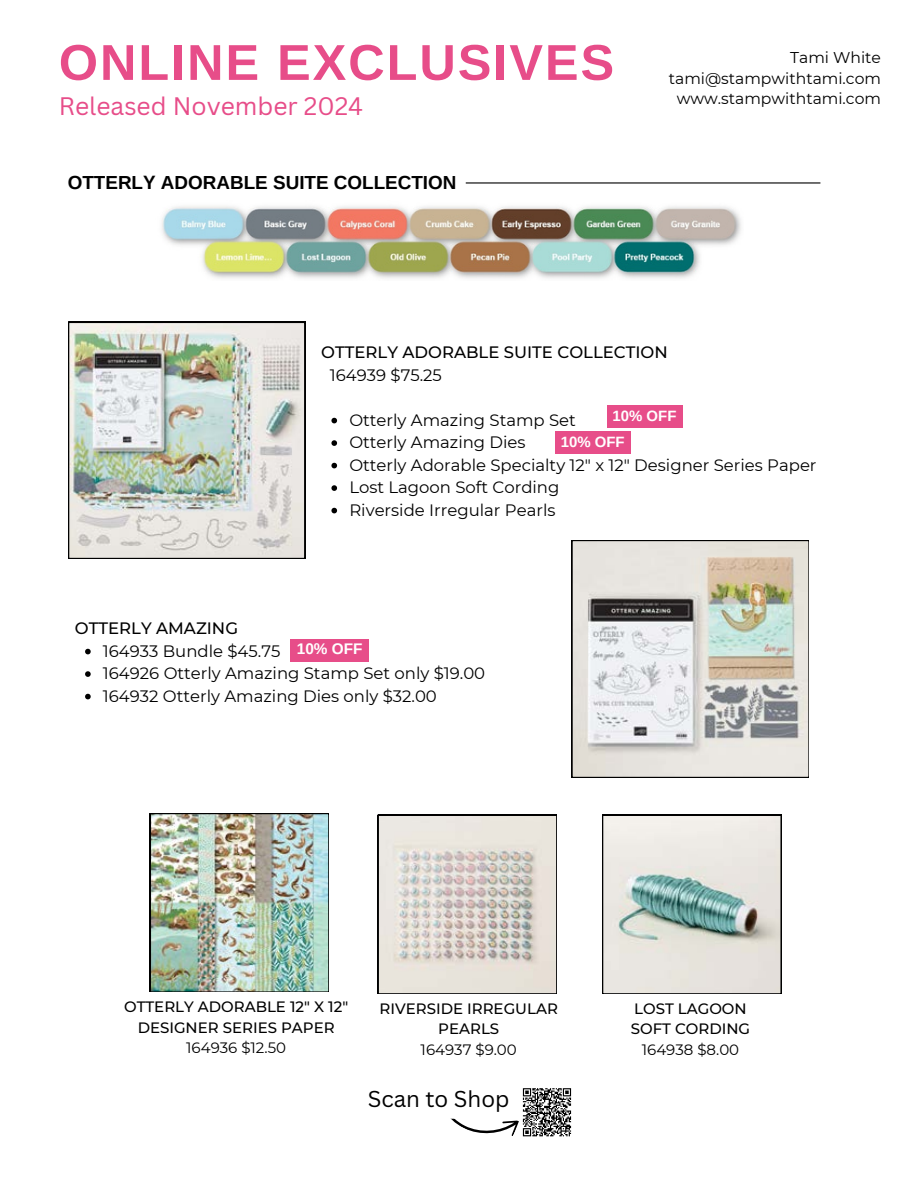
<style>
.page{position:relative;width:918px;height:1188px;background:#fff}
.page>*{position:absolute;margin:0;border:0;box-sizing:border-box;transform-origin:0 0}
.t1{font:700 50.4px "Arimo";letter-spacing:.04em;color:#e74d89}
.t2{font:24.6px "Canva Sans";color:#e74d89}
.t3{font:22.35px "Canva Sans";color:#000}
.t4{font:700 18.9px "Arimo";color:#000}
.t5{font:16.5px "Montserrat";color:#000}
.t6{font:500 16.5px/22.5px "Montserrat";color:#000}
.t7{font:15.6px/20.2px "Montserrat";color:#000;text-align:center}
.t8{font:700 15.45px "Arimo";color:#fff}
.t9{font:500 15px/20.2px "Montserrat";color:#000;text-align:center}
.t10{font:700 15px "Arimo";color:#fff}
.s1{font-weight:400}
</style>
<div class="page">
<img style="left:68px;top:322px;width:237px;height:237px">
<hr style="left:466px;top:182px;width:354px;height:2px;background:#000">
<svg style="left:572px;top:540px;width:237px;height:237px;background:#cecdc7"></svg>
<img style="left:150px;top:813px;width:179px;height:179px">
<svg style="left:378px;top:815px;width:179px;height:179px;background:#d9d3cd"></svg>
<svg style="left:602px;top:815px;width:179px;height:179px;background:#d0d4cf"></svg>
<img style="left:162px;top:206px;width:579px;height:73px">
<svg style="left:85px;top:649px;width:6px;height:5px"></svg>
<svg style="left:85px;top:671px;width:6px;height:6px"></svg>
<svg style="left:85px;top:694px;width:6px;height:5px"></svg>
<div style="left:291px;top:639px;width:78px;height:23px;background:#e74d89"></div>
<svg style="left:331px;top:418px;width:6px;height:5px"></svg>
<svg style="left:331px;top:440px;width:6px;height:6px"></svg>
<svg style="left:331px;top:463px;width:6px;height:5px"></svg>
<svg style="left:331px;top:485px;width:6px;height:6px"></svg>
<svg style="left:331px;top:508px;width:6px;height:5px"></svg>
<div style="left:607px;top:405px;width:76px;height:23px;background:#e74d89"></div>
<div style="left:555px;top:431px;width:76px;height:23px;background:#e74d89"></div>
<svg style="left:450px;top:1088px;width:122px;height:49px"></svg>
<p class="t1" style="left:59px;top:34px;width:557px">ONLINE EXCLUSIVES</p>
<p class="t2" style="left:59px;top:88px;width:306px">Released November 2024</p>
<p class="t4" style="left:68px;top:172px;width:390px">OTTERLY ADORABLE SUITE COLLECTION</p>
<p class="t7" style="left:790px;top:48px;width:92px">Tami White</p>
<h5 class="t7" style="left:669px;top:68px;width:214px">tami@stampwithtami.com www.stampwithtami.com</h5>
<h4 class="t6" style="left:330px;top:341px;width:339px;text-indent:-9px">OTTERLY ADORABLE SUITE COLLECTION<br><span class="s1">164939 $75.25</span></h4>
<p class="t5" style="left:349px;top:410px;width:228px">Otterly Amazing Stamp Set</p>
<p class="t5" style="left:349px;top:432px;width:178px">Otterly Amazing Dies</p>
<p class="t5" style="left:349px;top:455px;width:469px">Otterly Adorable Specialty 12" x 12" Designer Series Paper</p>
<h4 class="t5" style="left:349px;top:477px;width:212px">Lost Lagoon Soft Cording</h4>
<p class="t5" style="left:349px;top:500px;width:208px">Riverside Irregular Pearls</p>
<p class="t10" style="left:613px;top:407px;width:65px">10% OFF</p>
<h5 class="t10" style="left:561px;top:433px;width:65px">10% OFF</h5>
<p class="t6" style="left:75px;top:617px;width:165px">OTTERLY AMAZING</p>
<p class="t5" style="left:103px;top:641px;width:179px">164933 Bundle $45.75</p>
<h4 class="t5" style="left:103px;top:663px;width:384px">164926 Otterly Amazing Stamp Set only $19.00</h4>
<h4 class="t5" style="left:103px;top:686px;width:335px">164932 Otterly Amazing Dies only $32.00</h4>
<p class="t8" style="left:297px;top:640px;width:67px">10% OFF</p>
<h5 class="t9" style="left:124px;top:997px;width:226px">OTTERLY ADORABLE 12" X 12"<br>DESIGNER SERIES PAPER<br><span class="s1">164936 $12.50</span></h5>
<p class="t9" style="left:380px;top:999px;width:180px">RIVERSIDE IRREGULAR<br>PEARLS<br><span class="s1">164937 $9.00</span></p>
<h2 class="t9" style="left:631px;top:999px;width:121px">LOST LAGOON<br>SOFT CORDING<br><span class="s1">164938 $8.00</span></h2>
<p class="t3" style="left:368px;top:1083px;width:143px">Scan to Shop</p>
</div>
